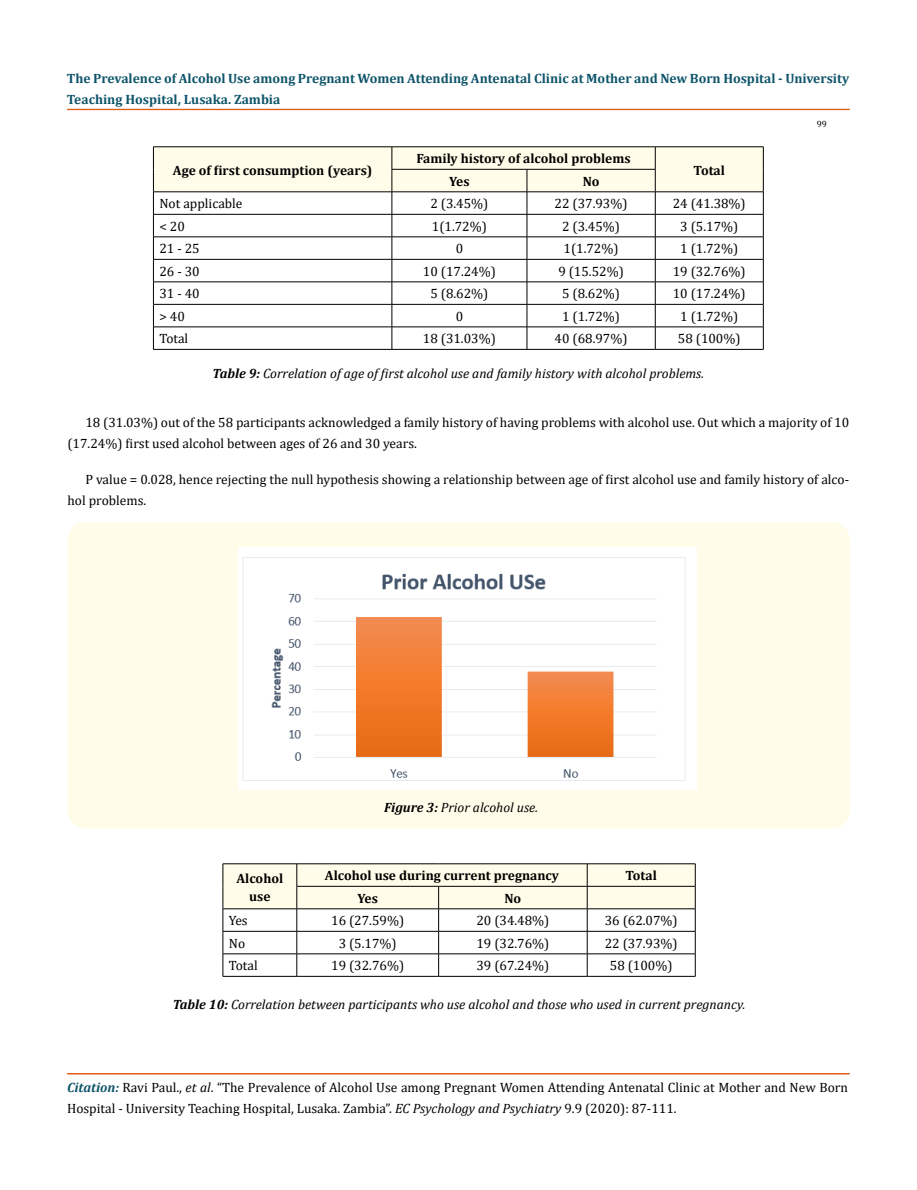
<style>
.page{position:relative;width:917px;height:1190px;background:#fff}
.page>*{position:absolute;margin:0;border:0;box-sizing:border-box;transform-origin:0 0}
.t1{font:13.5px/21px "Cambria";color:#000}
.t2{font:italic 13.5px "Cambria";color:#000}
.t3{font:700 13.5px/21px "Cambria";color:#0e546a}
.t4{font:700 13.5px/18px "Cambria";color:#000;text-align:center}
.t5{font:9px "Cambria";color:#000}
.s1{font-weight:700}
.s2{font-weight:700;font-style:italic;color:#0e546a}
.s3{font-style:italic}
</style>
<div class="page">
<div style="left:67px;top:109px;width:782px;height:1px;border:1px solid #e05d1a"></div>
<div style="left:67px;top:1073px;width:782px;height:1px;border:1px solid #e05d1a"></div>
<hr style="left:153px;top:146px;width:239px;height:1px;background:#000">
<hr style="left:392px;top:146px;width:135px;height:1px;background:#000">
<hr style="left:527px;top:146px;width:128px;height:1px;background:#000">
<hr style="left:655px;top:146px;width:108px;height:1px;background:#000">
<svg style="left:153px;top:147px;width:611px;height:202px"></svg>
<hr style="left:153px;top:349px;width:239px;height:1px;background:#000">
<hr style="left:392px;top:349px;width:135px;height:1px;background:#000">
<hr style="left:527px;top:349px;width:128px;height:1px;background:#000">
<hr style="left:655px;top:349px;width:108px;height:1px;background:#000">
<div style="left:68px;top:522px;width:781px;height:306px;background:#fffde9;border-radius:18px"></div>
<img style="left:239px;top:547px;width:457px;height:242px">
<svg style="left:223px;top:863px;width:473px;height:113px"></svg>
<hr style="left:223px;top:976px;width:74px;height:1px;background:#000">
<hr style="left:297px;top:976px;width:141px;height:1px;background:#000">
<hr style="left:438px;top:976px;width:149px;height:1px;background:#000">
<hr style="left:587px;top:976px;width:108px;height:1px;background:#000">
<p class="t3" style="left:67px;top:68px;width:783px">The Prevalence of Alcohol Use among Pregnant Women Attending Antenatal Clinic at Mother and New Born Hospital - University<br>Teaching Hospital, Lusaka. Zambia</p>
<p class="t5" style="left:816px;top:118px;width:11px">99</p>
<p class="t4" style="left:173px;top:160px;width:201px">Age of first consumption (years)</p>
<p class="t4" style="left:416px;top:149px;width:216px">Family history of alcohol problems</p>
<p class="t4" style="left:693px;top:160px;width:33px">Total</p>
<p class="t4" style="left:449px;top:172px;width:22px">Yes</p>
<p class="t4" style="left:582px;top:172px;width:18px">No</p>
<p class="t1" style="left:159px;top:193px;width:85px">Not applicable</p>
<p class="t1" style="left:430px;top:193px;width:59px">2 (3.45%)</p>
<p class="t1" style="left:554px;top:193px;width:74px">22 (37.93%)</p>
<p class="t1" style="left:672px;top:193px;width:74px">24 (41.38%)</p>
<p class="t1" style="left:159px;top:216px;width:27px">&lt; 20</p>
<p class="t1" style="left:432px;top:216px;width:57px">1(1.72%)</p>
<p class="t1" style="left:562px;top:216px;width:59px">2 (3.45%)</p>
<p class="t1" style="left:680px;top:216px;width:59px">3 (5.17%)</p>
<p class="t1" style="left:159px;top:238px;width:42px">21 - 25</p>
<p class="t1" style="left:455px;top:238px;width:9px">0</p>
<p class="t1" style="left:563px;top:238px;width:57px">1(1.72%)</p>
<p class="t1" style="left:680px;top:238px;width:59px">1 (1.72%)</p>
<p class="t1" style="left:159px;top:261px;width:42px">26 - 30</p>
<p class="t1" style="left:423px;top:261px;width:74px">10 (17.24%)</p>
<p class="t1" style="left:558px;top:261px;width:67px">9 (15.52%)</p>
<p class="t1" style="left:672px;top:261px;width:74px">19 (32.76%)</p>
<p class="t1" style="left:159px;top:283px;width:42px">31 - 40</p>
<p class="t1" style="left:430px;top:283px;width:59px">5 (8.62%)</p>
<p class="t1" style="left:562px;top:283px;width:59px">5 (8.62%)</p>
<p class="t1" style="left:672px;top:283px;width:74px">10 (17.24%)</p>
<p class="t1" style="left:159px;top:306px;width:27px">&gt; 40</p>
<p class="t1" style="left:455px;top:306px;width:9px">0</p>
<p class="t1" style="left:562px;top:306px;width:59px">1 (1.72%)</p>
<p class="t1" style="left:680px;top:306px;width:59px">1 (1.72%)</p>
<p class="t1" style="left:159px;top:328px;width:30px">Total</p>
<p class="t1" style="left:423px;top:328px;width:74px">18 (31.03%)</p>
<p class="t1" style="left:554px;top:328px;width:74px">40 (68.97%)</p>
<p class="t1" style="left:678px;top:328px;width:64px">58 (100%)</p>
<p class="t2" style="left:212px;top:364px;width:493px"><span class="s1">Table 9:</span> Correlation of age of first alcohol use and family history with alcohol problems.</p>
<p class="t1" style="left:67px;top:412px;width:783px;text-indent:18px">18 (31.03%) out of the 58 participants acknowledged a family history of having problems with alcohol use. Out which a majority of 10 (17.24%) first used alcohol between ages of 26 and 30 years.</p>
<p class="t1" style="left:67px;top:469px;width:783px;text-indent:18px">P value = 0.028, hence rejecting the null hypothesis showing a relationship between age of first alcohol use and family history of alco&shy;hol problems.</p>
<p class="t2" style="left:384px;top:797px;width:156px"><span class="s1">Figure 3:</span> Prior alcohol use.</p>
<p class="t4" style="left:236px;top:868px;width:48px">Alcohol use</p>
<p class="t4" style="left:325px;top:866px;width:236px">Alcohol use during current pregnancy</p>
<p class="t4" style="left:625px;top:866px;width:33px">Total</p>
<p class="t4" style="left:357px;top:888px;width:22px">Yes</p>
<p class="t4" style="left:504px;top:888px;width:18px">No</p>
<p class="t1" style="left:229px;top:910px;width:20px">Yes</p>
<p class="t1" style="left:331px;top:910px;width:74px">16 (27.59%)</p>
<p class="t1" style="left:476px;top:910px;width:74px">20 (34.48%)</p>
<p class="t1" style="left:604px;top:910px;width:74px">36 (62.07%)</p>
<p class="t1" style="left:229px;top:932px;width:18px">No</p>
<p class="t1" style="left:339px;top:932px;width:59px">3 (5.17%)</p>
<p class="t1" style="left:476px;top:932px;width:74px">19 (32.76%)</p>
<p class="t1" style="left:604px;top:932px;width:74px">22 (37.93%)</p>
<p class="t1" style="left:229px;top:955px;width:30px">Total</p>
<p class="t1" style="left:331px;top:955px;width:74px">19 (32.76%)</p>
<p class="t1" style="left:476px;top:955px;width:74px">39 (67.24%)</p>
<p class="t1" style="left:610px;top:955px;width:64px">58 (100%)</p>
<p class="t2" style="left:173px;top:995px;width:574px"><span class="s1">Table 10:</span> Correlation between participants who use alcohol and those who used in current pregnancy.</p>
<p class="t1" style="left:67px;top:1077px;width:782px"><span class="s2">Citation:</span> Ravi Paul., <span class="s3">et al</span>. “The Prevalence of Alcohol Use among Pregnant Women Attending Antenatal Clinic at Mother and New Born<br>Hospital - University Teaching Hospital, Lusaka. Zambia”. <span class="s3">EC Psychology and Psychiatry</span> 9.9 (2020): 87-111.</p>
</div>
